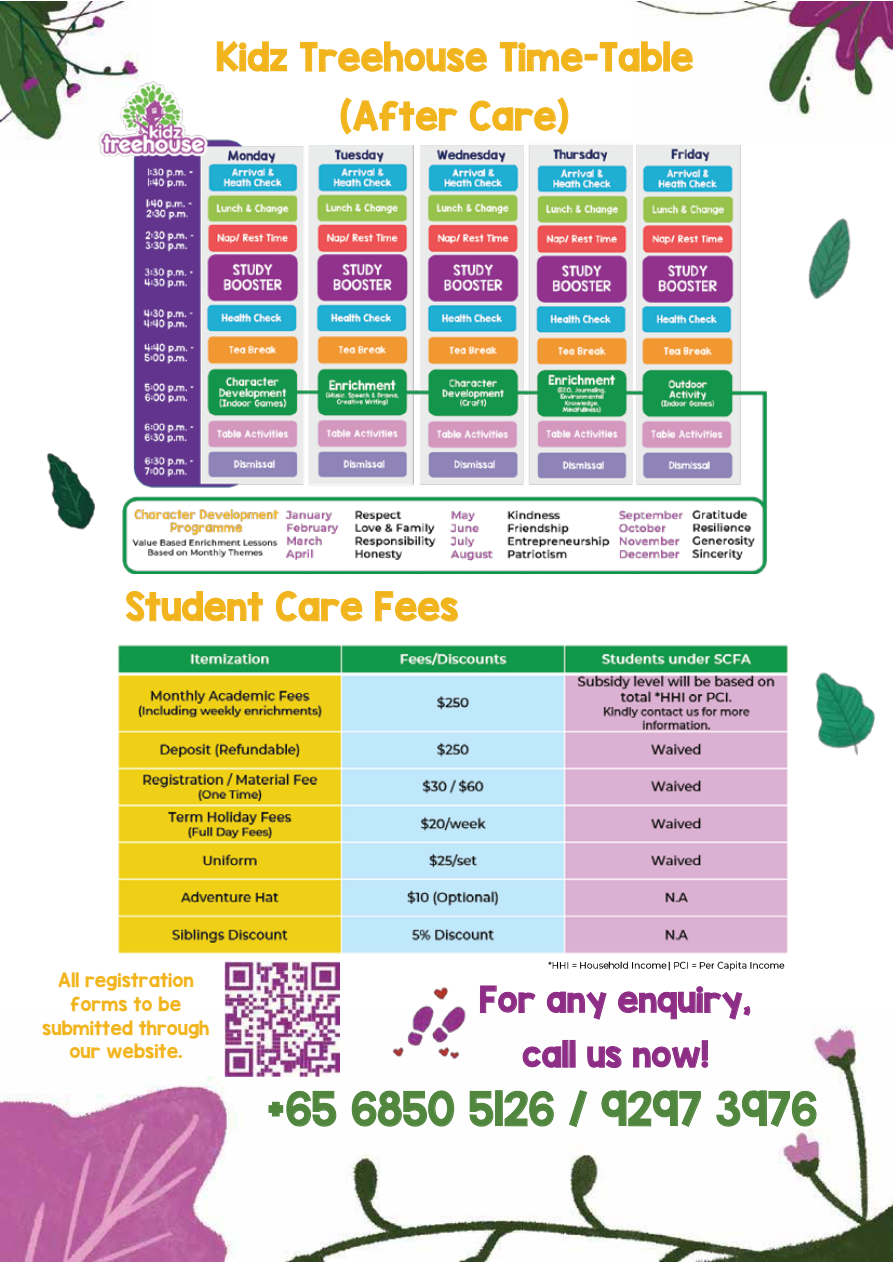
<style>
.page{position:relative;width:893px;height:1263px;background:#fff}
.page>*{position:absolute;margin:0;border:0;box-sizing:border-box;transform-origin:0 0}
.t1{font:39px "KG Blank Space Solid";color:#51863e}
.t2{font:33px/59.1px "KG Blank Space Solid";color:#f2b41c;text-align:center}
.t3{font:30px/54.8px "KG Blank Space Solid";color:#8d2d85;text-align:center}
.t4{font:16.5px/23.5px "KG Blank Space Solid";color:#f2b41c;text-align:center}
</style>
<div class="page">
<img style="left:0;top:1012px;width:893px;height:250px">
<svg style="left:505px;top:986px;width:246px;height:97px"></svg>
<img style="left:0;top:2px;width:138px;height:138px">
<img style="left:637px;top:2px;width:255px;height:95px">
<svg style="left:268px;top:1090px;width:69px;height:49px"></svg>
<svg style="left:351px;top:1090px;width:104px;height:49px"></svg>
<svg style="left:469px;top:1096px;width:25px;height:31px"></svg>
<div style="left:495px;top:1090px;width:8px;height:36px;border:1px solid #51863e"></div>
<svg style="left:504px;top:1090px;width:50px;height:49px"></svg>
<svg style="left:568px;top:1089px;width:20px;height:39px"></svg>
<svg style="left:601px;top:1090px;width:101px;height:38px"></svg>
<svg style="left:716px;top:1090px;width:101px;height:49px"></svg>
<img style="left:815px;top:672px;width:60px;height:84px">
<svg style="left:216px;top:41px;width:71px;height:24px"></svg>
<svg style="left:300px;top:41px;width:187px;height:24px"></svg>
<svg style="left:499px;top:41px;width:84px;height:24px"></svg>
<div style="left:585px;top:54px;width:12px;height:6px;border:1px solid #f2b41c"></div>
<svg style="left:599px;top:41px;width:64px;height:24px"></svg>
<div style="left:663px;top:41px;width:7px;height:30px;border:1px solid #f2b41c"></div>
<svg style="left:671px;top:48px;width:23px;height:17px"></svg>
<img style="left:47px;top:453px;width:47px;height:77px">
<img style="left:823px;top:218px;width:28px;height:78px">
<img style="left:362px;top:985px;width:143px;height:111px">
<img style="left:548px;top:961px;width:119px;height:8px">
<svg style="left:609px;top:961px;width:11px;height:8px"></svg>
<img style="left:668px;top:961px;width:117px;height:9px">
<img style="left:118px;top:644px;width:670px;height:310px">
<img style="left:225px;top:962px;width:115px;height:114px">
<img style="left:94px;top:65px;width:729px;height:508px">
<svg style="left:125px;top:591px;width:138px;height:31px"></svg>
<svg style="left:276px;top:591px;width:87px;height:31px"></svg>
<svg style="left:375px;top:591px;width:83px;height:31px"></svg>
<h2 class="t2" style="left:216px;top:27px;width:479px">Kidz Treehouse Time-Table (After Care)</h2>
<h2 class="t2" style="left:126px;top:577px;width:334px">Student Care Fees</h2>
<p class="t4" style="left:42px;top:968px;width:169px">All registration forms to be submitted through our website.</p>
<h3 class="t3" style="left:480px;top:972px;width:273px">For any enquiry, call us now!</h3>
<h1 class="t1" style="left:267px;top:1083px;width:552px">+65 6850 5126 / 9297 3976</h1>
</div>
